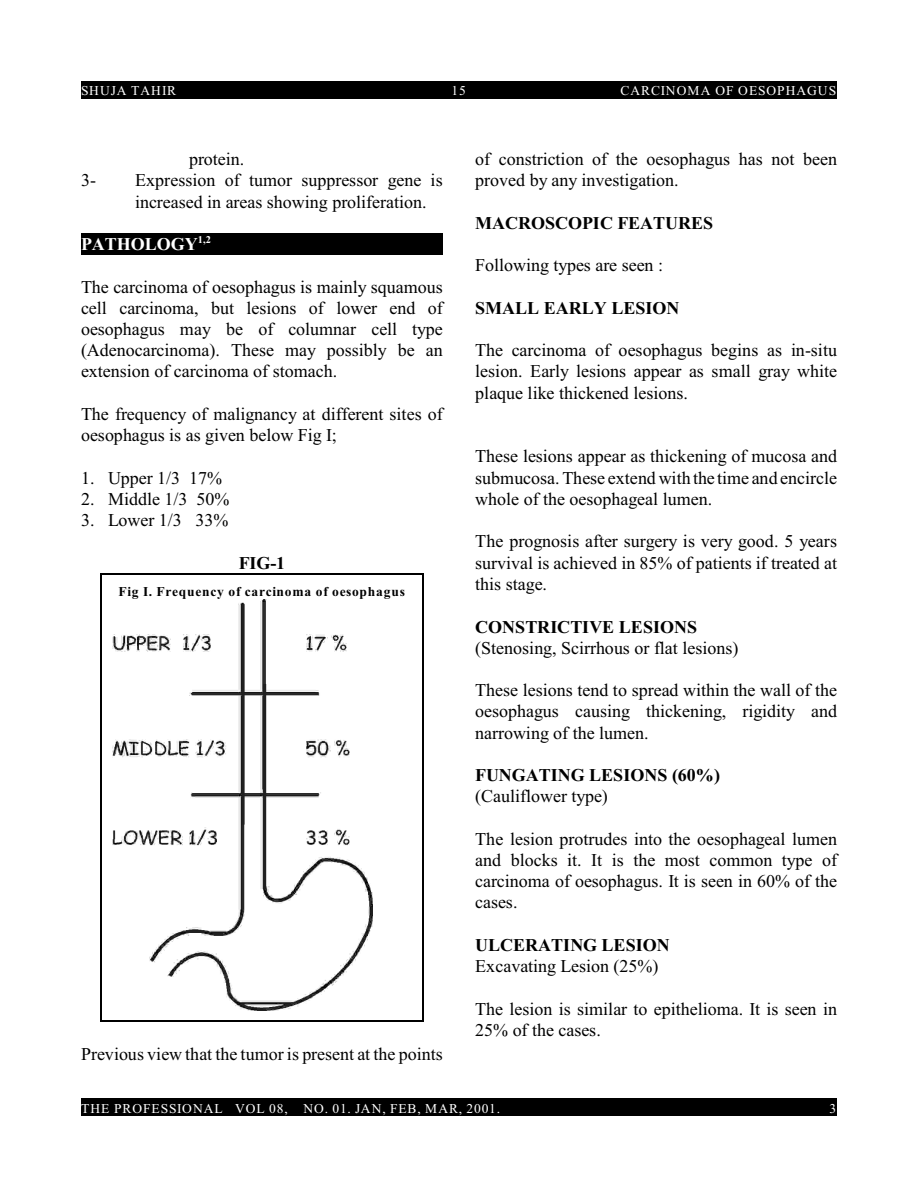
<style>
.page{position:relative;width:918px;height:1188px;background:#fff}
.page>*{position:absolute;margin:0;border:0;box-sizing:border-box;transform-origin:0 0}
.t1{font:18px/21.3px "Times New Roman";color:#000;text-align:justify}
.t2{font:700 18px "Times New Roman";color:#000}
.t3{font:700 18px "Times New Roman";letter-spacing:-.005em;color:#fff}
.t4{font:13.5px "Times New Roman";letter-spacing:.065em;color:#fff}
.t5{font:700 13.5px "Times New Roman";letter-spacing:.06em;color:#000}
</style>
<div class="page">
<div style="left:81px;top:81px;width:756px;height:17px;background:#000"></div>
<div style="left:81px;top:1099px;width:756px;height:17px;background:#000"></div>
<hr style="left:100px;top:573px;width:1px;height:449px;background:#000">
<hr style="left:422px;top:573px;width:2px;height:449px;background:#000">
<hr style="left:100px;top:573px;width:324px;height:1px;background:#000">
<hr style="left:100px;top:1020px;width:324px;height:2px;background:#000">
<div style="left:81px;top:233px;width:362px;height:21px;background:#000"></div>
<img style="left:112px;top:600px;width:260px;height:410px">
<p class="t4" style="left:81px;top:86px;width:97px">SHUJA TAHIR</p>
<p class="t4" style="left:451px;top:86px;width:16px">15</p>
<p class="t4" style="left:621px;top:86px;width:217px">CARCINOMA OF OESOPHAGUS</p>
<p class="t1" style="left:189px;top:150px;width:57px">protein.</p>
<p class="t1" style="left:81px;top:171px;width:17px">3-</p>
<p class="t1" style="left:135px;top:171px;width:309px">Expression of tumor suppressor gene is increased in areas showing proliferation.</p>
<p class="t3" style="left:81px;top:238px;width:132px">PATHOLOGY<sup>1,2</sup></p>
<p class="t1" style="left:81px;top:278px;width:363px">The carcinoma of oesophagus is mainly squamous cell carcinoma, but lesions of lower end of oesophagus may be of columnar cell type (Adenocarcinoma). These may possibly be an extension of carcinoma of stomach.</p>
<p class="t1" style="left:81px;top:405px;width:363px">The frequency of malignancy at different sites of oesophagus is as given below Fig I;</p>
<p class="t1" style="left:81px;top:469px;width:143px">1. Upper 1/3 17%</p>
<p class="t1" style="left:81px;top:490px;width:150px">2. Middle 1/3 50%</p>
<p class="t1" style="left:81px;top:511px;width:149px">3. Lower 1/3 33%</p>
<p class="t2" style="left:239px;top:557px;width:48px">FIG-1</p>
<p class="t5" style="left:118px;top:587px;width:288px">Fig I. Frequency of carcinoma of oesophagus</p>
<p class="t1" style="left:81px;top:1045px;width:363px">Previous view that the tumor is present at the points</p>
<p class="t1" style="left:475px;top:150px;width:363px">of constriction of the oesophagus has not been proved by any investigation.</p>
<p class="t2" style="left:475px;top:217px;width:240px">MACROSCOPIC FEATURES</p>
<p class="t1" style="left:475px;top:256px;width:189px">Following types are seen :</p>
<p class="t2" style="left:475px;top:302px;width:206px">SMALL EARLY LESION</p>
<p class="t1" style="left:475px;top:341px;width:363px">The carcinoma of oesophagus begins as in-situ lesion. Early lesions appear as small gray white plaque like thickened lesions.</p>
<p class="t1" style="left:475px;top:447px;width:363px">These lesions appear as thickening of mucosa and submucosa. These extend with the time and encircle whole of the oesophageal lumen.</p>
<p class="t1" style="left:475px;top:532px;width:363px">The prognosis after surgery is very good. 5 years survival is achieved in 85% of patients if treated at this stage.</p>
<p class="t2" style="left:475px;top:621px;width:223px">CONSTRICTIVE LESIONS</p>
<p class="t1" style="left:475px;top:639px;width:265px">(Stenosing, Scirrhous or flat lesions)</p>
<p class="t1" style="left:475px;top:681px;width:363px">These lesions tend to spread within the wall of the oesophagus causing thickening, rigidity and narrowing of the lumen.</p>
<p class="t2" style="left:475px;top:769px;width:246px">FUNGATING LESIONS (60%)</p>
<p class="t1" style="left:475px;top:787px;width:134px">(Cauliflower type)</p>
<p class="t1" style="left:475px;top:830px;width:363px">The lesion protrudes into the oesophageal lumen and blocks it. It is the most common type of carcinoma of oesophagus. It is seen in 60% of the cases.</p>
<p class="t2" style="left:475px;top:939px;width:196px">ULCERATING LESION</p>
<p class="t1" style="left:475px;top:957px;width:185px">Excavating Lesion (25%)</p>
<p class="t1" style="left:475px;top:1000px;width:363px">The lesion is similar to epithelioma. It is seen in<br>25% of the cases.</p>
<p class="t4" style="left:81px;top:1103px;width:421px">THE PROFESSIONAL VOL 08, NO. 01. JAN, FEB, MAR, 2001.</p>
<p class="t4" style="left:829px;top:1103px;width:8px">3</p>
</div>
